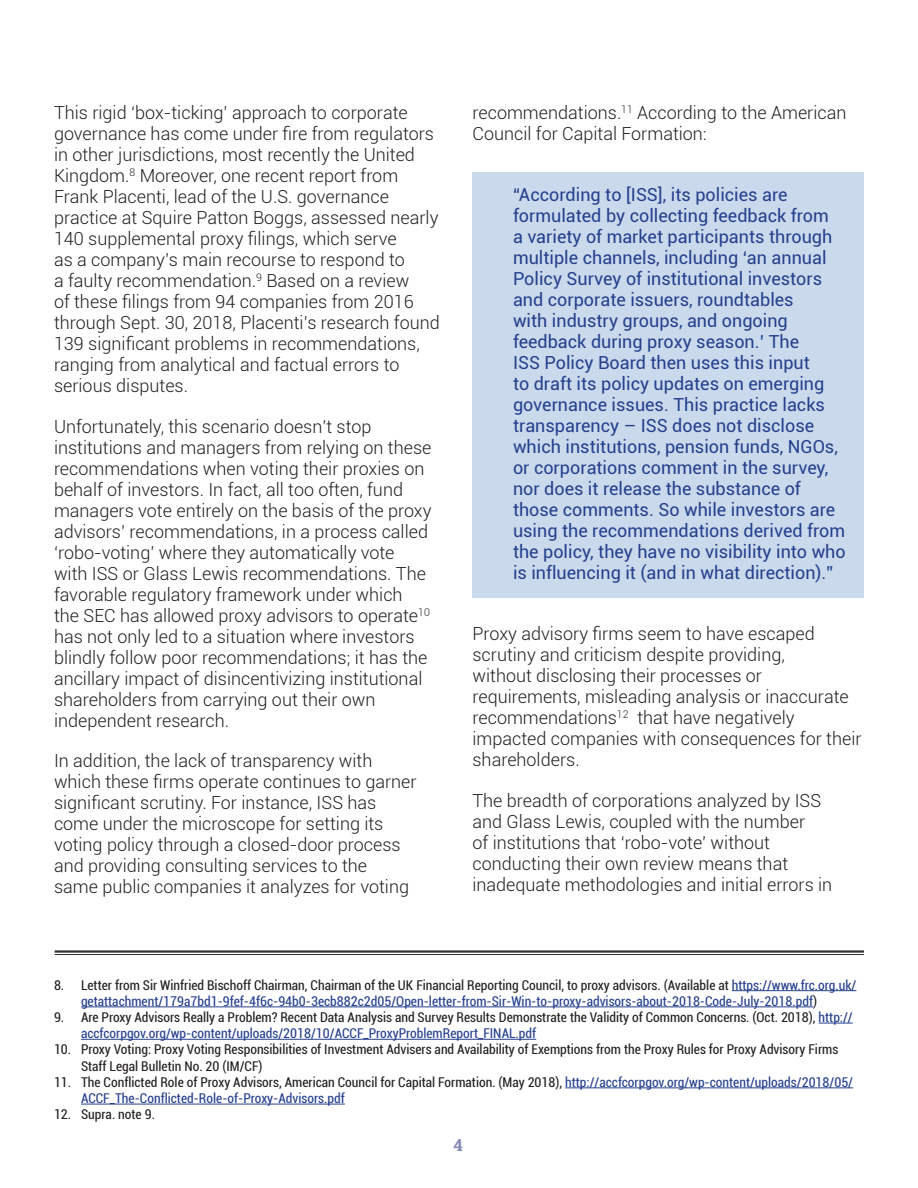
<style>
.page{position:relative;width:918px;height:1188px;background:#fff}
.page>*{position:absolute;margin:0;border:0;box-sizing:border-box;transform-origin:0 0}
.body{font:300 18px/21px "Roboto";color:#231f20}
.quote{font:18px/21px "Roboto";color:#253f8e}
.t1{font:700 16.5px "Roboto Slab";color:#8688ba}
.t2{font:condensed 13.5px/16.2px "Roboto";color:#253f8e}
.t3{font:condensed 13.5px/16.2px "Roboto";color:#231f20}
.s1{color:#231f20}
.s2{color:#253f8e}
</style>
<div class="page">
<div style="left:472px;top:172px;width:392px;height:426px;background:#cad9eb"></div>
<hr style="left:732px;top:990px;width:124px;height:1px;background:#253f8e">
<hr style="left:81px;top:1007px;width:732px;height:1px;background:#253f8e">
<hr style="left:819px;top:1023px;width:34px;height:1px;background:#253f8e">
<hr style="left:81px;top:1039px;width:455px;height:1px;background:#253f8e">
<hr style="left:565px;top:1088px;width:288px;height:1px;background:#253f8e">
<hr style="left:81px;top:1104px;width:264px;height:1px;background:#253f8e">
<hr style="left:55px;top:950px;width:809px;height:3px;background:#323232">
<hr style="left:55px;top:954px;width:809px;height:1px;background:#323232">
<p class="body" style="left:54px;top:102px;width:387px">This rigid ‘box-ticking’ approach to corporate governance has come under fire from regulators in other jurisdictions, most recently the United Kingdom.<sup>8</sup> Moreover, one recent report from Frank Placenti, lead of the U.S. governance practice at Squire Patton Boggs, assessed nearly 140 supplemental proxy filings, which serve<br>as a company’s main recourse to respond to<br>a faulty recommendation.<sup>9</sup> Based on a review<br>of these filings from 94 companies from 2016 through Sept. 30, 2018, Placenti’s research found 139 significant problems in recommendations, ranging from analytical and factual errors to serious disputes.</p>
<p class="body" style="left:54px;top:415px;width:379px">Unfortunately, this scenario doesn’t stop institutions and managers from relying on these recommendations when voting their proxies on behalf of investors. In fact, all too often, fund managers vote entirely on the basis of the proxy advisors’ recommendations, in a process called ‘robo-voting’ where they automatically vote with ISS or Glass Lewis recommendations. The favorable regulatory framework under which the SEC has allowed proxy advisors to operate<sup>10 </sup>has not only led to a situation where investors blindly follow poor recommendations; it has the ancillary impact of disincentivizing institutional shareholders from carrying out their own independent research.</p>
<p class="body" style="left:54px;top:750px;width:364px">In addition, the lack of transparency with which these firms operate continues to garner significant scrutiny. For instance, ISS has come under the microscope for setting its voting policy through a closed-door process and providing consulting services to the<br>same public companies it analyzes for voting</p>
<p class="body" style="left:472px;top:102px;width:376px">recommendations.<sup>11</sup> According to the American<br>Council for Capital Formation:</p>
<p class="quote" style="left:513px;top:183px;width:334px">“According to [ISS], its policies are formulated by collecting feedback from<br>a variety of market participants through multiple channels, including ‘an annual Policy Survey of institutional investors and corporate issuers, roundtables<br>with industry groups, and ongoing feedback during proxy season.’ The<br>ISS Policy Board then uses this input<br>to draft its policy updates on emerging governance issues. This practice lacks transparency – ISS does not disclose which institutions, pension funds, NGOs, or corporations comment in the survey, nor does it release the substance of those comments. So while investors are using the recommendations derived from the policy, they have no visibility into who is influencing it (and in what direction).”</p>
<p class="body" style="left:472px;top:623px;width:391px">Proxy advisory firms seem to have escaped scrutiny and criticism despite providing,<br>without disclosing their processes or requirements, misleading analysis or inaccurate recommendations<sup>12</sup> that have negatively impacted companies with consequences for their shareholders.</p>
<p class="body" style="left:472px;top:789px;width:361px">The breadth of corporations analyzed by ISS and Glass Lewis, coupled with the number<br>of institutions that ‘robo-vote’ without conducting their own review means that inadequate methodologies and initial errors in</p>
<p class="t2" style="left:81px;top:976px;width:777px;text-indent:-27px"><span class="s1">8. Letter from Sir Winfried Bischoff Chairman, Chairman of the UK Financial Reporting Council, to proxy advisors. (Available at</span> https://www.frc.org.uk/ getattachment/179a7bd1-9fef-4f6c-94b0-3ecb882c2d05/Open-letter-from-Sir-Win-to-proxy-advisors-about-2018-Code-July-2018.pdf<span class="s1">)</span></p>
<p class="t3" style="left:81px;top:1009px;width:773px;text-indent:-27px">9. Are Proxy Advisors Really a Problem? Recent Data Analysis and Survey Results Demonstrate the Validity of Common Concerns. (Oct. 2018), <span class="s2">http:// accfcorpgov.org/wp-content/uploads/2018/10/ACCF_ProxyProblemReport_FINAL.pdf</span></p>
<p class="t3" style="left:81px;top:1041px;width:759px;text-indent:-27px">10. Proxy Voting: Proxy Voting Responsibilities of Investment Advisers and Availability of Exemptions from the Proxy Rules for Proxy Advisory Firms<br>Staff Legal Bulletin No. 20 (IM/CF)</p>
<p class="t2" style="left:81px;top:1074px;width:774px;text-indent:-27px"><span class="s1">11. The Conflicted Role of Proxy Advisors, American Council for Capital Formation. (May 2018),</span> http://accfcorpgov.org/wp-content/uploads/2018/05/<br>ACCF_The-Conflicted-Role-of-Proxy-Advisors.pdf</p>
<p class="t3" style="left:54px;top:1106px;width:103px">12. Supra. note 9.</p>
<p class="t1" style="left:454px;top:1134px;width:11px">4</p>
</div>
